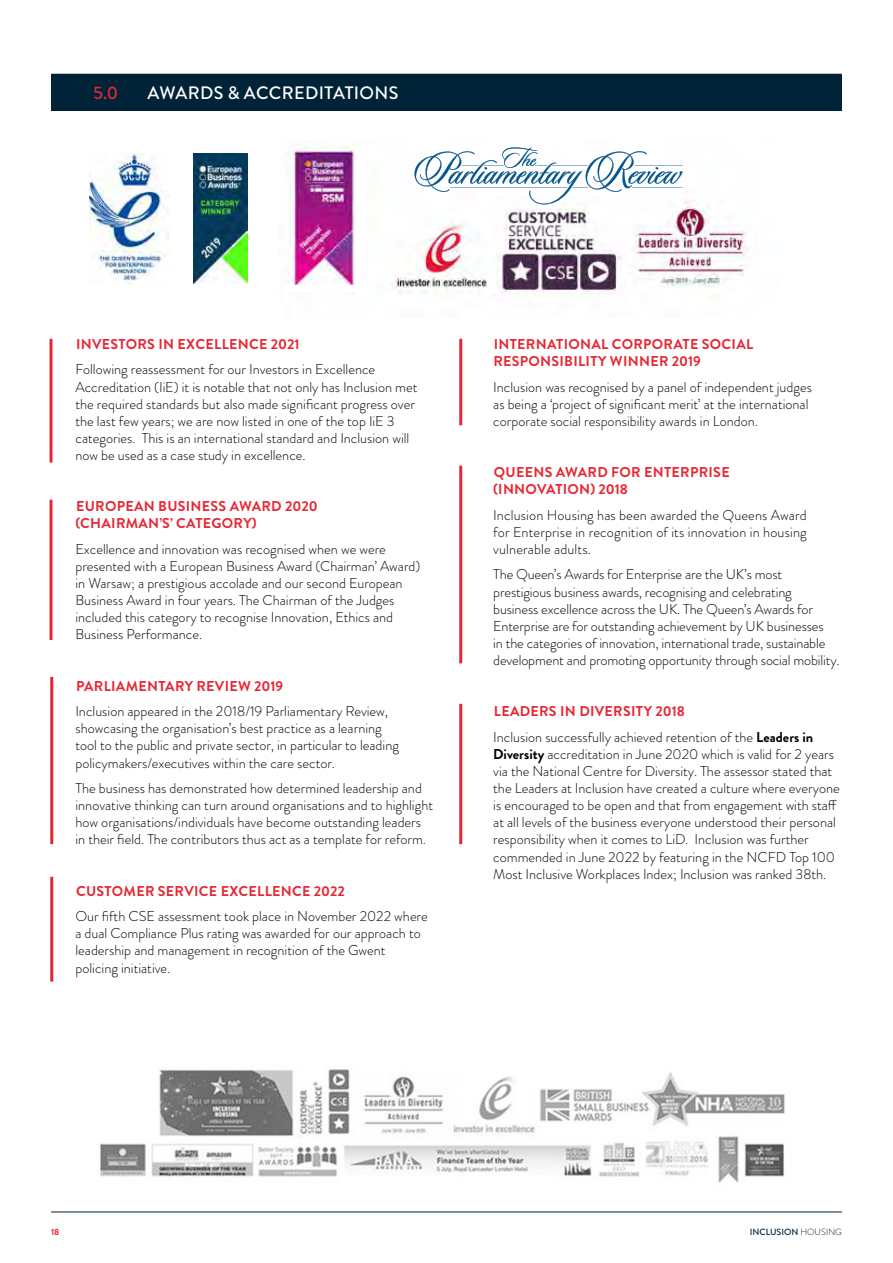
<style>
.page{position:relative;width:893px;height:1263px;background:#fff}
.page>*{position:absolute;margin:0;border:0;box-sizing:border-box;transform-origin:0 0}
.t1{font:500 18px "Brandon Grotesque";letter-spacing:.02em;color:#fff}
.t2{font:500 18px "Brandon Grotesque";color:#e62733}
.t3{font:300 14.25px/17.1px "Brandon Grotesque";color:#000}
.t4{font:700 14.25px/17.1px "Brandon Grotesque";letter-spacing:.02em;color:#e62733}
.t5{font:500 9px "Brandon Grotesque";color:#002337}
.t6{font:700 9px "Brandon Grotesque";color:#e62733}
.s1{font-weight:700;color:#e62733}
.s2{font-weight:700}
.s3{font-weight:300}
</style>
<div class="page">
<div style="left:51px;top:77px;width:791px;height:34px;background:#002337"></div>
<img style="left:99px;top:1069px;width:686px;height:114px">
<hr style="left:50px;top:339px;width:3px;height:124px;background:#e62733">
<hr style="left:50px;top:500px;width:3px;height:140px;background:#e62733">
<hr style="left:50px;top:677px;width:3px;height:167px;background:#e62733">
<hr style="left:459px;top:339px;width:3px;height:86px;background:#e62733">
<hr style="left:459px;top:466px;width:3px;height:197px;background:#e62733">
<img style="left:89px;top:154px;width:80px;height:130px">
<img style="left:193px;top:154px;width:54px;height:130px">
<img style="left:286px;top:146px;width:462px;height:149px">
<svg style="left:413px;top:147px;width:270px;height:57px"></svg>
<div style="left:355px;top:148px;width:9px;height:148px;background:#fff"></div>
<div style="left:286px;top:286px;width:82px;height:6px;background:#fff"></div>
<hr style="left:459px;top:704px;width:3px;height:140px;background:#e62733">
<hr style="left:50px;top:877px;width:3px;height:105px;background:#e62733">
<div style="left:51px;top:74px;width:791px;height:6px;background:#002337"></div>
<hr style="left:51px;top:1212px;width:791px;height:1px;background:#002337">
<p class="t2" style="left:94px;top:80px;width:26px">5.0</p>
<p class="t1" style="left:148px;top:80px;width:253px">AWARDS &amp; ACCREDITATIONS</p>
<p class="t4" style="left:76px;top:336px;width:225px">INVESTORS IN EXCELLENCE 2021</p>
<p class="t3" style="left:75px;top:361px;width:343px">Following reassessment for our Investors in Excellence Accreditation (IiE) it is notable that not only has Inclusion met the required standards but also made significant progress over the last few years; we are now listed in one of the top IiE 3 categories. This is an international standard and Inclusion will now be used as a case study in excellence.</p>
<p class="t4" style="left:75px;top:498px;width:244px">EUROPEAN BUSINESS AWARD 2020 (CHAIRMAN’S’ CATEGORY)</p>
<p class="t3" style="left:75px;top:540px;width:346px">Excellence and innovation was recognised when we were presented with a European Business Award (Chairman’ Award) in Warsaw; a prestigious accolade and our second European Business Award in four years. The Chairman of the Judges included this category to recognise Innovation, Ethics and Business Performance.</p>
<p class="t4" style="left:76px;top:677px;width:209px">PARLIAMENTARY REVIEW 2019</p>
<p class="t3" style="left:75px;top:703px;width:325px">Inclusion appeared in the 2018/19 Parliamentary Review, showcasing the organisation’s best practice as a learning tool to the public and private sector, in particular to leading policymakers/executives within the care sector.</p>
<p class="t3" style="left:75px;top:780px;width:359px">The business has demonstrated how determined leadership and innovative thinking can turn around organisations and to highlight how organisations/individuals have become outstanding leaders in their field. The contributors thus act as a template for reform.</p>
<p class="t4" style="left:76px;top:882px;width:270px">CUSTOMER SERVICE EXCELLENCE 2022</p>
<p class="t3" style="left:75px;top:908px;width:354px">Our fifth CSE assessment took place in November 2022 where a dual Compliance Plus rating was awarded for our approach to leadership and management in recognition of the Gwent policing initiative.</p>
<p class="t4" style="left:493px;top:336px;width:261px">INTERNATIONAL CORPORATE SOCIAL<br>RESPONSIBILITY WINNER 2019</p>
<p class="t3" style="left:493px;top:378px;width:320px">Inclusion was recognised by a panel of independent judges as being a ‘project of significant merit’ at the international corporate social responsibility awards in London.</p>
<p class="t4" style="left:493px;top:464px;width:238px">QUEENS AWARD FOR ENTERPRISE (INNOVATION) 2018</p>
<p class="t3" style="left:493px;top:506px;width:315px;text-align:justify">Inclusion Housing has been awarded the Queens Award for Enterprise in recognition of its innovation in housing vulnerable adults.</p>
<p class="t3" style="left:493px;top:566px;width:348px">The Queen’s Awards for Enterprise are the UK’s most prestigious business awards, recognising and celebrating business excellence across the UK. The Queen’s Awards for Enterprise are for outstanding achievement by UK businesses<br>in the categories of innovation, international trade, sustainable development and promoting opportunity through social mobility.</p>
<p class="t3" style="left:493px;top:698px;width:322px;line-height:25.7px"><span class="s1">LEADERS IN DIVERSITY 2018<br></span>Inclusion successfully achieved retention of the <span class="s2">Leaders in</span></p>
<p class="t3" style="left:493px;top:745px;width:348px"><span class="s2">Diversity</span> accreditation in June 2020 which is valid for 2 years via the National Centre for Diversity. The assessor stated that the Leaders at Inclusion have created a culture where everyone is encouraged to be open and that from engagement with staff at all levels of the business everyone understood their personal responsibility when it comes to LiD. Inclusion was further commended in June 2022 by featuring in the NCFD Top 100<br>Most Inclusive Workplaces Index; Inclusion was ranked 38th.</p>
<p class="t6" style="left:51px;top:1226px;width:10px">18</p>
<p class="t5" style="left:750px;top:1226px;width:94px">INCLUSION <span class="s3">HOUSING</span></p>
</div>
